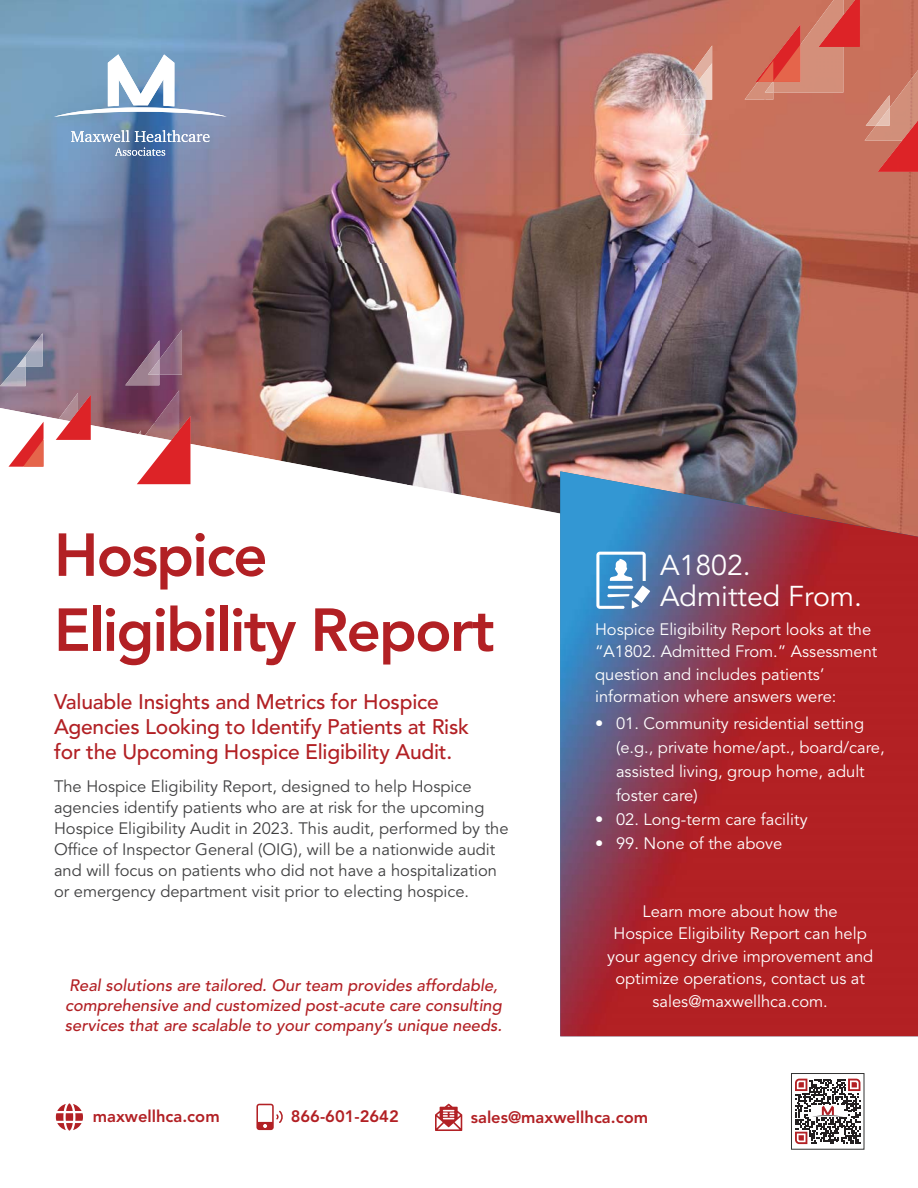
<style>
.page{position:relative;width:918px;height:1188px;background:#fff}
.page>*{position:absolute;margin:0;border:0;box-sizing:border-box;transform-origin:0 0}
.t1{font:800 60px/75px "Avenir LT Pro";letter-spacing:-.03em;color:#b22024}
.t2{font:28.5px/30.8px "Avenir LT Pro";color:#fff}
.t3{font:500 21px/25.2px "Avenir LT Pro";letter-spacing:-.01em;color:#b22024}
.t4{font:16.5px/22.5px "Avenir LT Pro";color:#fff}
.t5{font:16.5px/21px "Avenir LT Pro";color:#404041}
.t6{font:italic 500 16.5px/19.8px "Avenir LT Pro";color:#b22024}
.t7{font:800 16.5px "Avenir LT Pro";color:#b22024}
</style>
<div class="page">
<img style="left:0;top:0;width:765px;height:264px">
<img style="left:765px;top:0;width:153px;height:471px">
<img style="left:0;top:264px;width:408px;height:158px">
<img style="left:408px;top:264px;width:255px;height:250px">
<img style="left:663px;top:264px;width:102px;height:207px">
<img style="left:91px;top:422px;width:317px;height:54px">
<img style="left:357px;top:475px;width:51px;height:10px">
<img style="left:865px;top:70px;width:53px;height:71px">
<img style="left:878px;top:121px;width:40px;height:51px">
<img style="left:866px;top:95px;width:24px;height:31px">
<img style="left:876px;top:108px;width:14px;height:18px">
<img style="left:745px;top:82px;width:28px;height:18px">
<img style="left:773px;top:0;width:70px;height:93px">
<svg style="left:756px;top:25px;width:44px;height:68px"></svg>
<img style="left:819px;top:0;width:41px;height:47px">
<img style="left:679px;top:109px;width:22px;height:26px">
<img style="left:672px;top:45px;width:40px;height:55px">
<img style="left:683px;top:63px;width:29px;height:37px">
<img style="left:159px;top:330px;width:23px;height:45px">
<img style="left:125px;top:340px;width:34px;height:45px">
<img style="left:148px;top:360px;width:11px;height:15px">
<img style="left:145px;top:390px;width:34px;height:26px">
<svg style="left:113px;top:416px;width:77px;height:68px"></svg>
<svg style="left:9px;top:395px;width:82px;height:72px"></svg>
<img style="left:59px;top:393px;width:19px;height:28px">
<img style="left:70px;top:395px;width:21px;height:30px">
<img style="left:19px;top:333px;width:24px;height:33px">
<img style="left:0;top:364px;width:26px;height:22px">
<svg style="left:17px;top:356px;width:9px;height:10px"></svg>
<img style="left:108px;top:54px;width:66px;height:52px">
<img style="left:54px;top:107px;width:173px;height:10px">
<svg style="left:71px;top:130px;width:138px;height:12px"></svg>
<svg style="left:115px;top:148px;width:50px;height:8px"></svg>
<svg style="left:56px;top:1103px;width:27px;height:28px"></svg>
<svg style="left:256px;top:1104px;width:27px;height:26px"></svg>
<svg style="left:435px;top:1104px;width:27px;height:27px"></svg>
<svg style="left:795px;top:1079px;width:65px;height:65px"></svg>
<div style="left:791px;top:1073px;width:73px;height:77px;border:1px solid #333"></div>
<img style="left:560px;top:471px;width:358px;height:565px">
<svg style="left:596px;top:552px;width:54px;height:57px"></svg>
<h1 class="t1" style="left:54px;top:522px;width:442px">Hospice<br>Eligibility Report</h1>
<p class="t3" style="left:54px;top:691px;width:417px">Valuable Insights and Metrics for Hospice<br>Agencies Looking to Identify Patients at Risk for the Upcoming Hospice Eligibility Audit.</p>
<p class="t5" style="left:54px;top:777px;width:456px">The Hospice Eligibility Report, designed to help Hospice agencies identify patients who are at risk for the upcoming Hospice Eligibility Audit in 2023. This audit, performed by the Office of Inspector General (OIG), will be a nationwide audit and will focus on patients who did not have a hospitalization or emergency department visit prior to electing hospice.</p>
<p class="t6" style="left:65px;top:977px;width:439px">Real solutions are tailored. Our team provides affordable, comprehensive and customized post-acute care consulting services that are scalable to your company’s unique needs.</p>
<h2 class="t2" style="left:660px;top:552px;width:204px">A1802.<br>Admitted From.</h2>
<p class="t4" style="left:595px;top:619px;width:284px">Hospice Eligibility Report looks at the “A1802. Admitted From.” Assessment question and includes patients’ information where answers were:</p>
<p class="t4" style="left:616px;top:713px;width:270px;line-height:24px;text-indent:-21px">• 01. Community residential setting (e.g., private home/apt., board/care, assisted living, group home, adult foster care)</p>
<p class="t4" style="left:595px;top:809px;width:214px">• 02. Long-term care facility</p>
<p class="t4" style="left:595px;top:833px;width:189px">• 99. None of the above</p>
<p class="t4" style="left:607px;top:901px;width:268px;text-align:center">Learn more about how the<br>Hospice Eligibility Report can help your agency drive improvement and optimize operations, contact us at sales@maxwellhca.com.</p>
<p class="t7" style="left:93px;top:1109px;width:128px">maxwellhca.com</p>
<p class="t7" style="left:291px;top:1109px;width:110px">866-601-2642</p>
<p class="t7" style="left:471px;top:1110px;width:179px">sales@maxwellhca.com</p>
</div>
